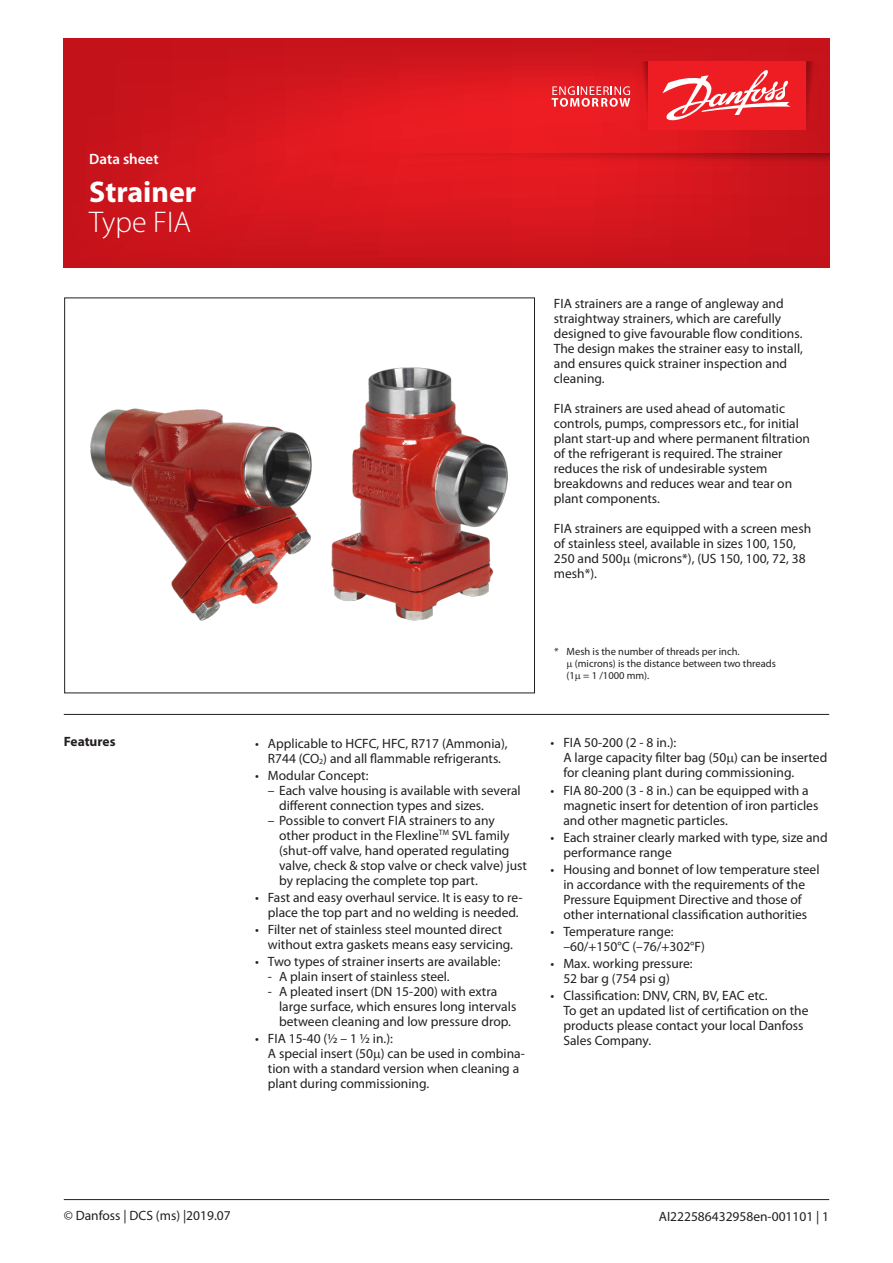
<style>
.page{position:relative;width:893px;height:1263px;background:#fff}
.page>*{position:absolute;margin:0;border:0;box-sizing:border-box;transform-origin:0 0}
.t1{font:700 30px "Myriad Pro";color:#fff}
.t2{font:300 30px "Myriad Pro";color:#fff}
.t3{font:600 15px "Myriad Pro";color:#fff}
.Normtext{font:13.5px/15px "Myriad Pro";color:#231f20}
.Normtext__bold{font:700 13.5px "Myriad Pro";color:#231f20}
.Footnote{font:10.5px "Myriad Pro";color:#231f20}
.s1{font-style:italic}
</style>
<div class="page">
<hr style="left:64px;top:714px;width:765px;height:1px;background:#231f20">
<svg style="left:64px;top:38px;width:765px;height:230px;background:#d3151d"></svg>
<svg style="left:806px;top:61px;width:13px;height:69px"></svg>
<svg style="left:636px;top:61px;width:12px;height:69px"></svg>
<div style="left:648px;top:61px;width:158px;height:69px;background:#ee1d23"></div>
<svg style="left:552px;top:86px;width:78px;height:21px;background:#f0696d"></svg>
<svg style="left:662px;top:70px;width:128px;height:51px"></svg>
<svg style="left:332px;top:153px;width:497px;height:13px;background:#d4171d"></svg>
<hr style="left:64px;top:1199px;width:765px;height:1px;background:#231f20">
<img style="left:91px;top:367px;width:416px;height:253px">
<p class="t3" style="left:89px;top:151px;width:71px">Data sheet</p>
<h1 class="t1" style="left:89px;top:175px;width:109px">Strainer</h1>
<h1 class="t2" style="left:89px;top:206px;width:103px">Type FIA</h1>
<p class="Normtext__bold" style="left:64px;top:734px;width:53px">Features</p>
<p class="Normtext" style="left:554px;top:296px;width:250px">FIA strainers are a range of angleway and straightway strainers, which are carefully designed to give favourable flow conditions.<br>The design makes the strainer easy to install, and ensures quick strainer inspection and cleaning.</p>
<p class="Normtext" style="left:554px;top:401px;width:258px">FIA strainers are used ahead of automatic controls, pumps, compressors etc., for initial plant start-up and where permanent filtration of the refrigerant is required. The strainer reduces the risk of undesirable system breakdowns and reduces wear and tear on plant components.</p>
<p class="Normtext" style="left:554px;top:521px;width:259px">FIA strainers are equipped with a screen mesh of stainless steel, available in sizes 100, 150, 250 and 500 (microns*), (US 150, 100, 72, 38 mesh*).</p>
<p class="Normtext" style="left:255px;top:736px;width:254px;text-align:center">• Applicable to HCFC, HFC, R717 (Ammonia),<br>R744 (CO<sub>2</sub>) and all flammable refrigerants.</p>
<p class="Normtext" style="left:255px;top:768px;width:115px">• Modular Concept:</p>
<p class="Normtext" style="left:279px;top:783px;width:243px;text-indent:-11px">– Each valve housing is available with several different connection types and sizes.</p>
<p class="Normtext" style="left:279px;top:813px;width:249px;text-indent:-11px">– Possible to convert FIA strainers to any other product in the Flexline<sup>TM</sup> SVL family (shut-off valve, hand operated regulating valve, check &amp; stop valve or check valve) just by replacing the complete top part.</p>
<p class="Normtext" style="left:255px;top:890px;width:269px;text-align:right">• Fast and easy overhaul service. It is easy to re&shy;place the top part and no welding is needed.</p>
<p class="Normtext" style="left:268px;top:922px;width:247px;text-indent:-13px">• Filter net of stainless steel mounted direct without extra gaskets means easy servicing.</p>
<p class="Normtext" style="left:255px;top:954px;width:247px">• Two types of strainer inserts are available:</p>
<p class="Normtext" style="left:268px;top:969px;width:183px">- A plain insert of stainless steel.</p>
<p class="Normtext" style="left:279px;top:984px;width:239px;text-indent:-11px">- A pleated insert (DN 15-200) with extra large surface, which ensures long intervals between cleaning and low pressure drop.</p>
<p class="Normtext" style="left:268px;top:1031px;width:259px;text-indent:-13px">• FIA 15-40 (½ – 1 ½ in.):<br>A special insert (50 ) can be used in combina&shy;tion with a standard version when cleaning a plant during commissioning.</p>
<p class="Footnote" style="left:554px;top:645px;width:187px"><span class="s1">*</span> Mesh is the number of threads per inch.</p>
<p class="Footnote" style="left:575px;top:657px;width:203px">(microns) is the distance between two threads</p>
<p class="Footnote" style="left:567px;top:669px;width:84px">(1 = 1 /1000 mm).</p>
<p class="Normtext" style="left:563px;top:736px;width:265px;text-indent:-13px">• FIA 50-200 (2 - 8 in.):<br>A large capacity filter bag (50 ) can be inserted for cleaning plant during commissioning.</p>
<p class="Normtext" style="left:563px;top:783px;width:256px;text-indent:-13px">• FIA 80-200 (3 - 8 in.) can be equipped with a magnetic insert for detention of iron particles and other magnetic particles.</p>
<p class="Normtext" style="left:563px;top:830px;width:266px;text-indent:-13px">• Each strainer clearly marked with type, size and performance range</p>
<p class="Normtext" style="left:551px;top:862px;width:270px;text-align:center">• Housing and bonnet of low temperature steel in accordance with the requirements of the Pressure Equipment Directive and those of other international classification authorities</p>
<p class="Normtext" style="left:563px;top:924px;width:143px;text-indent:-13px">• Temperature range: –60/+150°C (–76/+302°F)</p>
<p class="Normtext" style="left:563px;top:956px;width:131px;text-indent:-13px">• Max. working pressure:<br>52 bar g (754 psi g)</p>
<p class="Normtext" style="left:563px;top:988px;width:247px;text-indent:-13px">• Classification: DNV, CRN, BV, EAC etc.<br>To get an updated list of certification on the products please contact your local Danfoss Sales Company.</p>
<p class="Normtext" style="left:64px;top:1209px;width:168px">© Danfoss | DCS (ms) |2019.07</p>
<p class="Normtext" style="left:659px;top:1209px;width:172px">AI222586432958en-001101 | 1</p>
</div>
